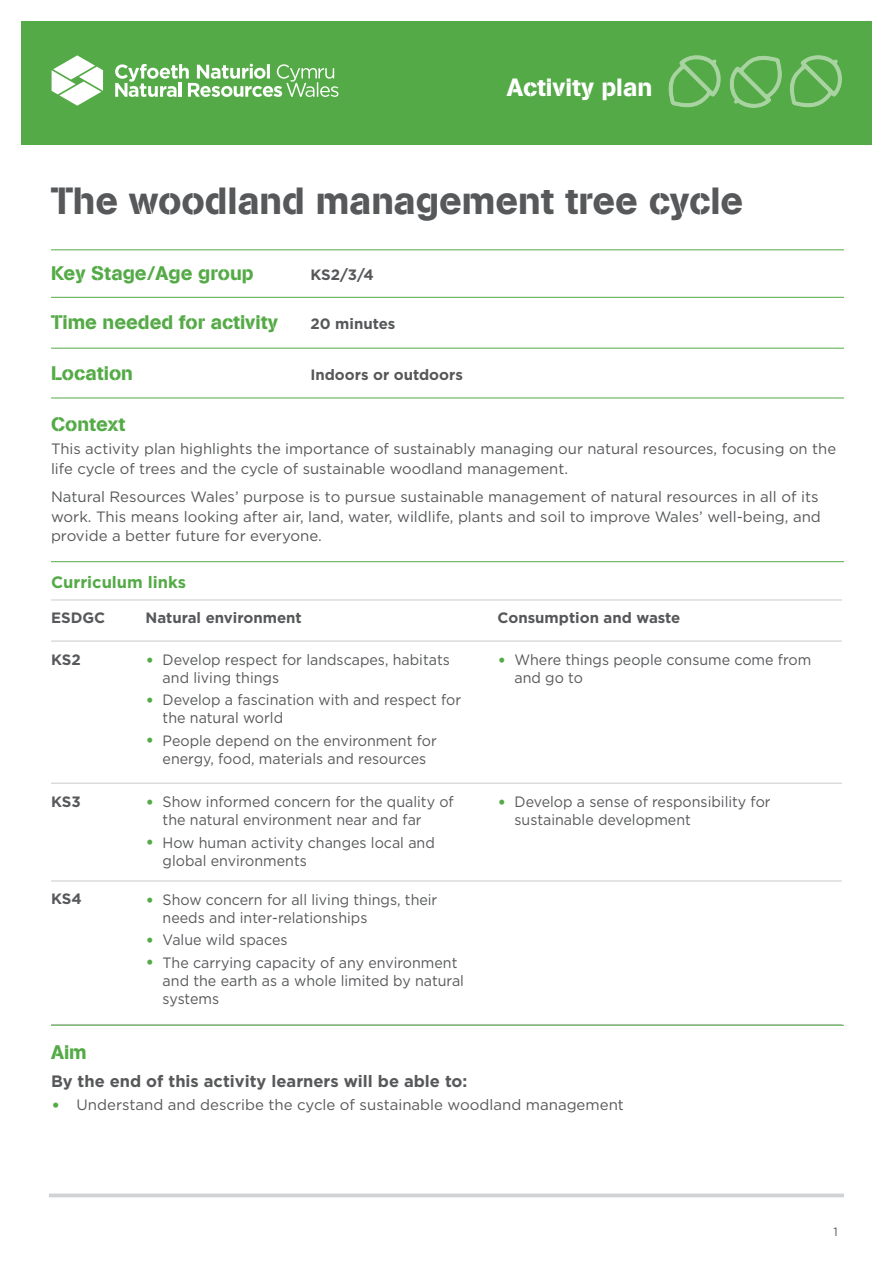
<style>
.page{position:relative;width:893px;height:1263px;background:#fff}
.page>*{position:absolute;margin:0;border:0;box-sizing:border-box;transform-origin:0 0}
.t1{font:37.5px "AG Book Stencil";color:#57585a}
.t2{font:24.75px "AG Book Stencil";color:#fff}
.t3{font:19.5px "AG Book Stencil";color:#54aa46}
.t4{font:700 16.5px "Gotham";color:#57585a}
.t5{font:700 16.5px "Gotham";color:#54aa46}
.t6{font:15px/18px "Gotham";color:#57585a;scale:.95 1}
.t7{font:15px/19.5px "Gotham";color:#57585a}
.t8{font:700 15px "Gotham";color:#57585a}
.t9{font:12px "Gotham";color:#57585a}
.s1{font-size:19.5px;color:#54aa46}
</style>
<div class="page">
<div style="left:21px;top:21px;width:851px;height:124px;background:#54aa46"></div>
<svg style="left:52px;top:55px;width:51px;height:51px"></svg>
<svg style="left:115px;top:64px;width:223px;height:33px"></svg>
<svg style="left:49px;top:1193px;width:795px;height:4px;background:#d7d8da"></svg>
<hr style="left:51px;top:297px;width:793px;height:1px;background:#54aa46">
<hr style="left:51px;top:348px;width:793px;height:1px;background:#54aa46">
<hr style="left:51px;top:398px;width:793px;height:1px;background:#54aa46">
<hr style="left:51px;top:561px;width:793px;height:1px;background:#54aa46">
<hr style="left:51px;top:249px;width:793px;height:1px;background:#54aa46">
<hr style="left:51px;top:600px;width:86px;height:1px;background:#c9cacc">
<hr style="left:137px;top:600px;width:352px;height:1px;background:#c9cacc">
<hr style="left:489px;top:600px;width:353px;height:1px;background:#c9cacc">
<hr style="left:51px;top:641px;width:86px;height:1px;background:#c9cacc">
<hr style="left:137px;top:641px;width:352px;height:1px;background:#c9cacc">
<hr style="left:489px;top:641px;width:353px;height:1px;background:#c9cacc">
<hr style="left:51px;top:783px;width:86px;height:1px;background:#c9cacc">
<hr style="left:137px;top:783px;width:352px;height:1px;background:#c9cacc">
<hr style="left:489px;top:783px;width:353px;height:1px;background:#c9cacc">
<hr style="left:51px;top:880px;width:86px;height:1px;background:#c9cacc">
<hr style="left:137px;top:880px;width:352px;height:1px;background:#c9cacc">
<hr style="left:489px;top:880px;width:353px;height:1px;background:#c9cacc">
<hr style="left:51px;top:1024px;width:86px;height:1px;background:#c9cacc">
<hr style="left:137px;top:1024px;width:352px;height:1px;background:#c9cacc">
<hr style="left:489px;top:1024px;width:353px;height:1px;background:#c9cacc">
<hr style="left:51px;top:1025px;width:793px;height:1px;background:#54aa46">
<svg style="left:668px;top:55px;width:114px;height:53px"></svg>
<svg style="left:790px;top:55px;width:52px;height:53px"></svg>
<h2 class="t2" style="left:507px;top:73px;width:147px">Activity plan</h2>
<h1 class="t1" style="left:51px;top:178px;width:694px">The woodland management tree cycle</h1>
<h3 class="t3" style="left:51px;top:261px;width:204px">Key Stage/Age group</h3>
<p class="t8" style="left:310px;top:264px;width:65px">KS2/3/4</p>
<h3 class="t3" style="left:51px;top:310px;width:228px">Time needed for activity</h3>
<p class="t8" style="left:310px;top:314px;width:86px">20 minutes</p>
<h3 class="t3" style="left:51px;top:362px;width:84px">Location</h3>
<p class="t8" style="left:310px;top:365px;width:154px">Indoors or outdoors</p>
<h3 class="t3" style="left:51px;top:412px;width:76px">Context</h3>
<p class="t7" style="left:51px;top:439px;width:787px">This activity plan highlights the importance of sustainably managing our natural resources, focusing on the life cycle of trees and the cycle of sustainable woodland management.</p>
<p class="t7" style="left:51px;top:487px;width:771px">Natural Resources Wales’ purpose is to pursue sustainable management of natural resources in all of its work. This means looking after air, land, water, wildlife, plants and soil to improve Wales’ well-being, and provide a better future for everyone.</p>
<p class="t5" style="left:51px;top:571px;width:137px">Curriculum links</p>
<p class="t8" style="left:51px;top:608px;width:56px">ESDGC</p>
<p class="t8" style="left:146px;top:608px;width:158px">Natural environment</p>
<p class="t8" style="left:497px;top:608px;width:184px">Consumption and waste</p>
<p class="t8" style="left:51px;top:649px;width:31px">KS2</p>
<p class="t6" style="left:163px;top:650px;width:304px;text-indent:-17px"><span class="s1">•</span> Develop respect for landscapes, habitats and living things</p>
<p class="t6" style="left:163px;top:691px;width:316px;text-indent:-17px"><span class="s1">•</span> Develop a fascination with and respect for the natural world</p>
<p class="t6" style="left:146px;top:731px;width:308px;text-align:center"><span class="s1">•</span> People depend on the environment for energy, food, materials and resources</p>
<p class="t6" style="left:514px;top:650px;width:314px;text-indent:-17px"><span class="s1">•</span> Where things people consume come from and go to</p>
<p class="t8" style="left:51px;top:791px;width:31px">KS3</p>
<p class="t6" style="left:163px;top:793px;width:308px;text-indent:-17px"><span class="s1">•</span> Show informed concern for the quality of the natural environment near and far</p>
<p class="t6" style="left:163px;top:833px;width:288px;text-indent:-17px"><span class="s1">•</span> How human activity changes local and global environments</p>
<p class="t6" style="left:514px;top:793px;width:271px;text-indent:-17px"><span class="s1">•</span> Develop a sense of responsibility for sustainable development</p>
<p class="t8" style="left:51px;top:889px;width:32px">KS4</p>
<p class="t6" style="left:163px;top:890px;width:291px;text-indent:-17px"><span class="s1">•</span> Show concern for all living things, their needs and inter-relationships</p>
<p class="t6" style="left:146px;top:931px;width:151px"><span class="s1">•</span> Value wild spaces</p>
<p class="t6" style="left:163px;top:953px;width:319px;text-indent:-17px"><span class="s1">•</span> The carrying capacity of any environment and the earth as a whole limited by natural systems</p>
<h3 class="t3" style="left:51px;top:1040px;width:37px">Aim</h3>
<p class="t4" style="left:51px;top:1070px;width:418px">By the end of this activity learners will be able to:</p>
<p class="t7" style="left:51px;top:1095px;width:574px"><span class="s1">•</span> Understand and describe the cycle of sustainable woodland management</p>
<p class="t9" style="left:833px;top:1224px;width:6px">1</p>
</div>
